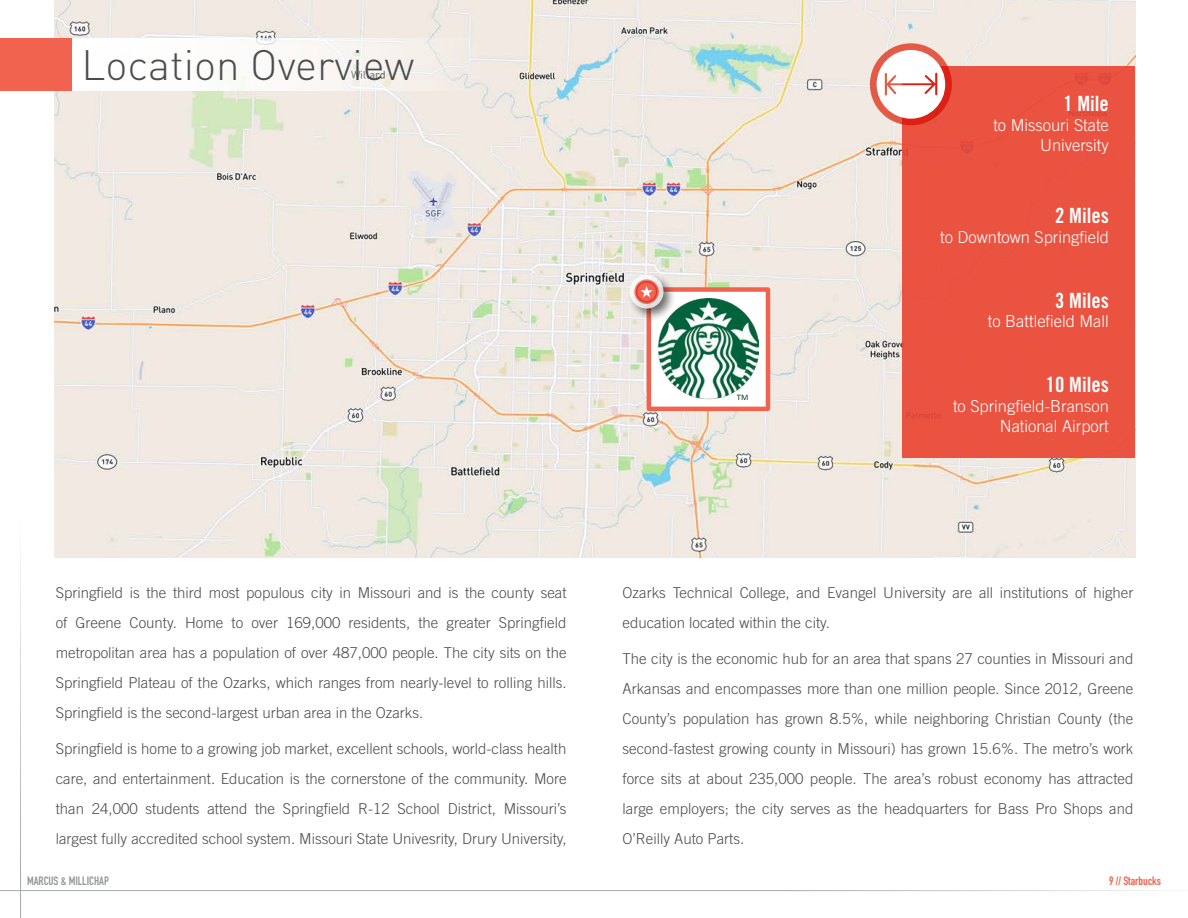
<style>
.page{position:relative;width:1188px;height:918px;background:#fff}
.page>*{position:absolute;margin:0;border:0;box-sizing:border-box;transform-origin:0 0}
.t1{font:300 42px "DIN Pro";color:#4b4c4d}
.t2{font:21px "Trade Gothic LT Std Bd Cn 20";color:#fff}
.t3{font:300 16.5px/19.8px "Trade Gothic LT Std";color:#fff;text-align:right}
.t4{font:300 15px/30px "Trade Gothic LT Std";color:#4b4c4d;text-align:justify}
.t5{font:700 12px "DIN Condensed";color:#939598}
.t6{font:700 12px "DIN Condensed";color:#f1634f}
</style>
<div class="page">
<img style="left:54px;top:0;width:1081px;height:557px">
<div style="left:903px;top:66px;width:232px;height:392px;background:#eb5341"></div>
<svg style="left:870px;top:43px;width:82px;height:82px"></svg>
<svg style="left:877px;top:50px;width:68px;height:69px"></svg>
<div style="left:0;top:38px;width:74px;height:53px;background:#f1634f"></div>
<div style="left:72px;top:38px;width:409px;height:53px;background:linear-gradient(to right,#fff,#f0ebe6)"></div>
<div style="left:649px;top:290px;width:119px;height:119px;background:#fff"></div>
<img style="left:659px;top:299px;width:99px;height:101px">
<div style="left:647px;top:287px;width:123px;height:124px;border:4px solid #f1634f"></div>
<div style="left:627px;top:272px;width:50px;height:50px;background:#231f20;opacity:.7"></div>
<svg style="left:630px;top:275px;width:34px;height:34px"></svg>
<svg style="left:636px;top:281px;width:21px;height:21px"></svg>
<svg style="left:640px;top:286px;width:13px;height:12px"></svg>
<div style="left:634px;top:279px;width:25px;height:25px;border:3px solid #f1634f;border-radius:50%"></div>
<hr style="left:0;top:890px;width:1188px;height:1px;background:#a8a9ad">
<hr style="left:20px;top:486px;width:1px;height:432px;background:#a8a9ad">
<p class="t1" style="left:81px;top:37px;width:334px">Location Overview</p>
<p class="t2" style="left:1063px;top:91px;width:47px">1 Mile</p>
<p class="t3" style="left:993px;top:115px;width:117px">to Missouri State<br>University</p>
<p class="t2" style="left:1055px;top:203px;width:55px">2 Miles</p>
<p class="t3" style="left:940px;top:227px;width:170px">to Downtown Springfield</p>
<p class="t2" style="left:1055px;top:287px;width:55px">3 Miles</p>
<p class="t3" style="left:988px;top:311px;width:123px">to Battlefield Mall</p>
<p class="t2" style="left:1046px;top:372px;width:64px">10 Miles</p>
<p class="t3" style="left:953px;top:396px;width:157px">to Springfield-Branson<br>National Airport</p>
<p class="t4" style="left:56px;top:577px;width:512px">Springfield is the third most populous city in Missouri and is the county seat of Greene County. Home to over 169,000 residents, the greater Springfield metropolitan area has a population of over 487,000 people. The city sits on the Springfield Plateau of the Ozarks, which ranges from nearly-level to rolling hills.<br>Springfield is the second-largest urban area in the Ozarks.</p>
<p class="t4" style="left:56px;top:734px;width:512px">Springfield is home to a growing job market, excellent schools, world-class health care, and entertainment. Education is the cornerstone of the community. More than 24,000 students attend the Springfield R-12 School District, Missouri’s largest fully accredited school system. Missouri State Univesrity, Drury University,</p>
<p class="t4" style="left:623px;top:577px;width:512px">Ozarks Technical College, and Evangel University are all institutions of higher education located within the city.</p>
<p class="t4" style="left:623px;top:644px;width:512px">The city is the economic hub for an area that spans 27 counties in Missouri and Arkansas and encompasses more than one million people. Since 2012, Greene County’s population has grown 8.5%, while neighboring Christian County (the second-fastest growing county in Missouri) has grown 15.6%. The metro’s work force sits at about 235,000 people. The area’s robust economy has attracted large employers; the city serves as the headquarters for Bass Pro Shops and O’Reilly Auto Parts.</p>
<p class="t5" style="left:27px;top:873px;width:83px">MARCUS &amp; MILLICHAP</p>
<p class="t6" style="left:1109px;top:873px;width:53px">9 // Starbucks</p>
</div>
